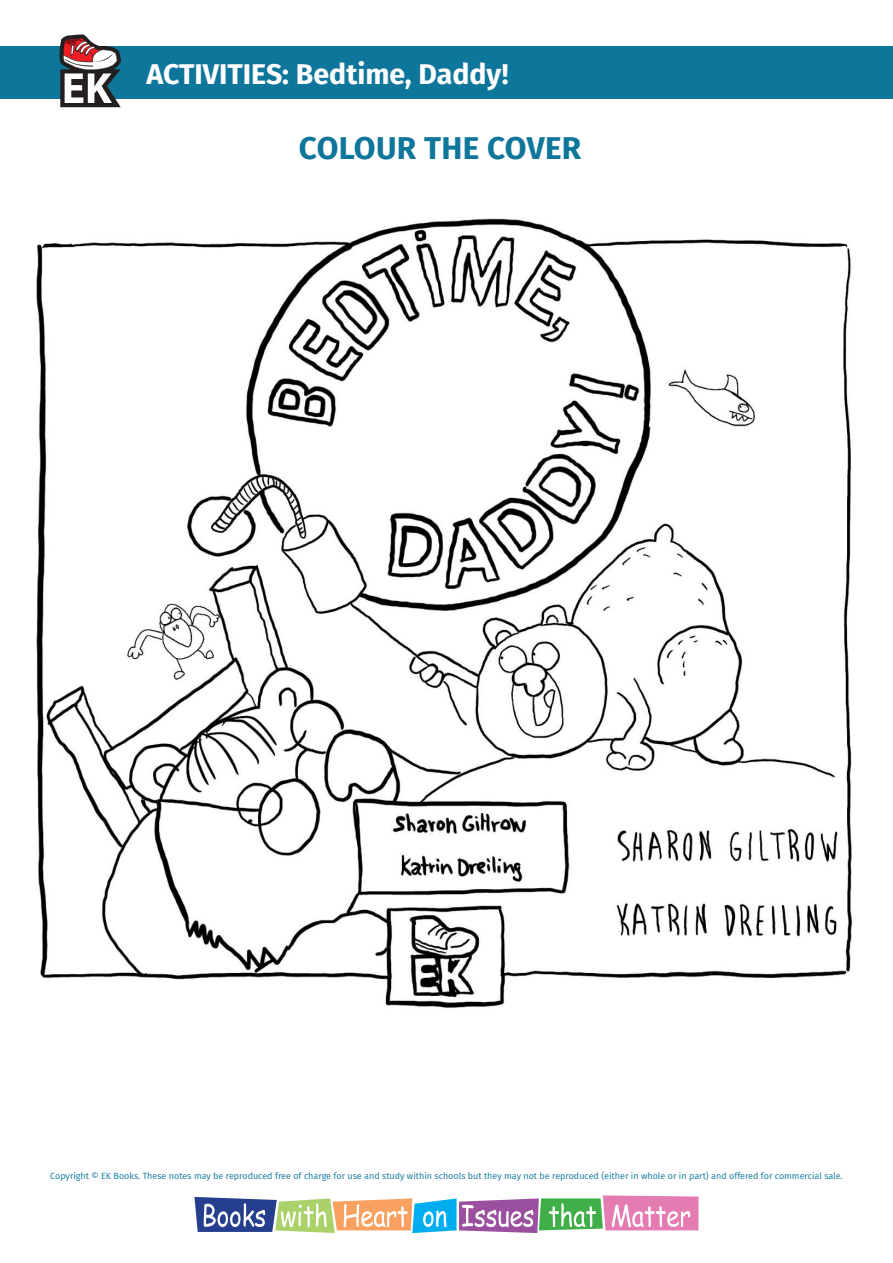
<style>
.page{position:relative;width:893px;height:1263px;background:#fff}
.page>*{position:absolute;margin:0;border:0;box-sizing:border-box;transform-origin:0 0}
.t1{font:700 31.5px "Fira Sans";letter-spacing:.01em;color:#0e769b}
.t2{font:700 28.5px "Fira Sans";color:#fff}
.t3{font:9px "Fira Sans";color:#0e769b}
</style>
<div class="page">
<svg style="left:194px;top:1195px;width:504px;height:38px"></svg>
<div style="left:0;top:46px;width:893px;height:53px;background:#0e769b"></div>
<svg style="left:60px;top:34px;width:61px;height:73px"></svg>
<img style="left:36px;top:218px;width:816px;height:790px">
<p class="t2" style="left:147px;top:50px;width:364px">ACTIVITIES: Bedtime, Daddy!</p>
<p class="t1" style="left:299px;top:122px;width:284px">COLOUR THE COVER</p>
<p class="t3" style="left:50px;top:1169px;width:794px">Copyright © EK Books. These notes may be reproduced free of charge for use and study within schools but they may not be reproduced (either in whole or in part) and offered for commercial sale.</p>
</div>
